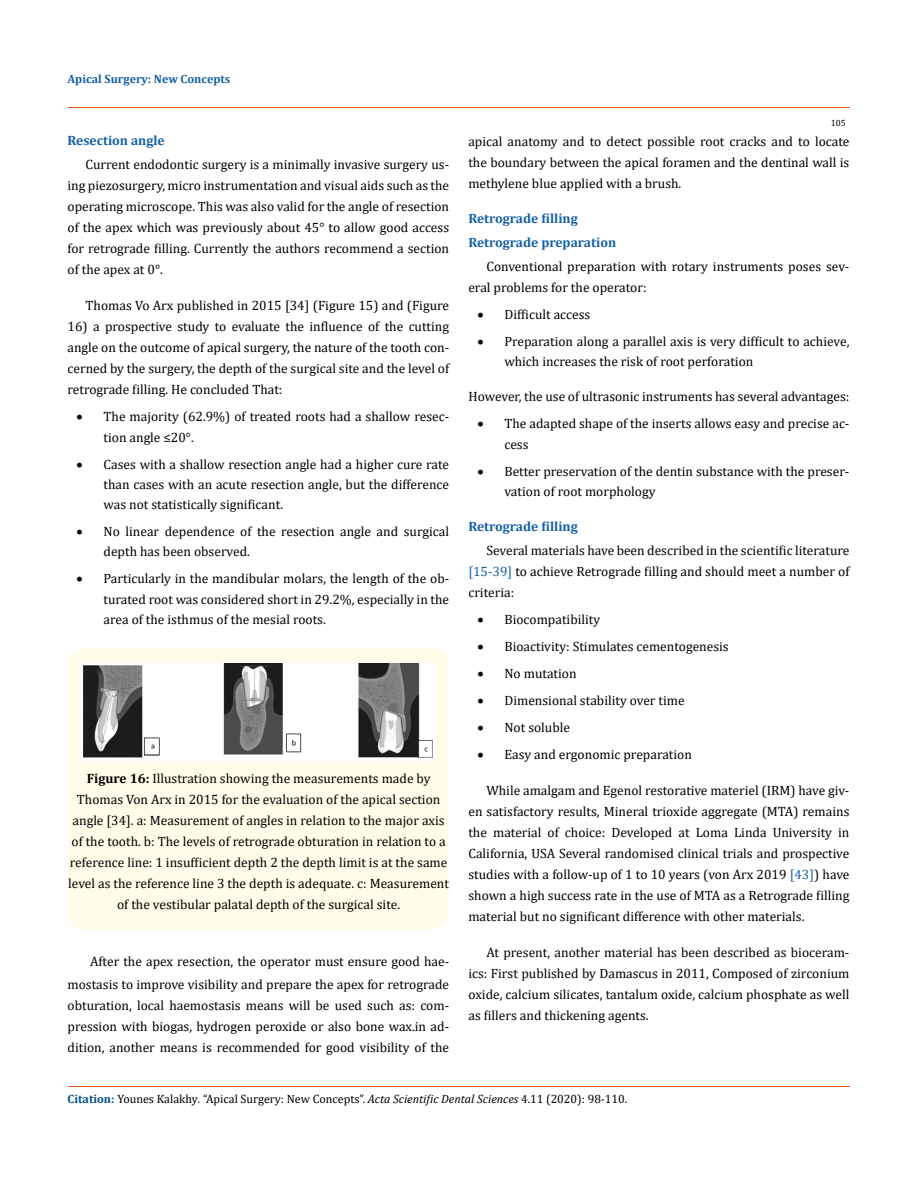
<style>
.page{position:relative;width:917px;height:1188px;background:#fff}
.page>*{position:absolute;margin:0;border:0;box-sizing:border-box;transform-origin:0 0}
.t1{font:13.5px/21px "Cambria";color:#000;text-align:justify}
.t2{font:700 13.5px/24px "Cambria";color:#1560a6}
.t3{font:12px "Cambria";color:#000}
.t4{font:700 12px "Cambria";color:#1560a6}
.t5{font:9px "Cambria";color:#000}
.s1{font-weight:700}
.s2{color:#1560a6}
.s3{font-weight:700;color:#035089}
.s4{font-style:italic}
</style>
<div class="page">
<div style="left:68px;top:647px;width:381px;height:283px;background:#fffde9;border-radius:18px"></div>
<img style="left:81px;top:663px;width:355px;height:97px">
<hr style="left:68px;top:108px;width:781px;height:1px;background:#e05d1a">
<hr style="left:68px;top:1087px;width:781px;height:1px;background:#e05d1a">
<p class="t4" style="left:68px;top:70px;width:164px">Apical Surgery: New Concepts</p>
<p class="t2" style="left:68px;top:128px;width:99px">Resection angle</p>
<p class="t1" style="left:68px;top:154px;width:383px;text-indent:18px">Current endodontic surgery is a minimally invasive surgery us&shy;ing piezosurgery, micro instrumentation and visual aids such as the operating microscope. This was also valid for the angle of resection of the apex which was previously about 45° to allow good access for retrograde filling. Currently the authors recommend a section of the apex at 0°.</p>
<p class="t1" style="left:85px;top:295px;width:365px">Thomas Vo Arx published in 2015 [34] (Figure 15) and (Figure</p>
<p class="t1" style="left:68px;top:316px;width:383px">16) a prospective study to evaluate the influence of the cutting angle on the outcome of apical surgery, the nature of the tooth con&shy;cerned by the surgery, the depth of the surgical site and the level of retrograde filling. He concluded That:</p>
<p class="t1" style="left:104px;top:407px;width:347px;line-height:20.2px;text-indent:-27px">• The majority (62.9%) of treated roots had a shallow resec&shy;tion angle ≤20°.</p>
<p class="t1" style="left:104px;top:454px;width:347px;line-height:20.2px;text-indent:-27px">• Cases with a shallow resection angle had a higher cure rate than cases with an acute resection angle, but the difference was not statistically significant.</p>
<p class="t1" style="left:104px;top:521px;width:347px;line-height:20.2px;text-indent:-27px">• No linear dependence of the resection angle and surgical depth has been observed.</p>
<p class="t1" style="left:104px;top:569px;width:347px;line-height:20.2px;text-indent:-27px">• Particularly in the mandibular molars, the length of the ob&shy;turated root was considered short in 29.2%, especially in the area of the isthmus of the mesial roots.</p>
<p class="t1" style="left:68px;top:768px;width:382px;text-align:center"><span class="s1">Figure 16:</span> Illustration showing the measurements made by Thomas Von Arx in 2015 for the evaluation of the apical section angle [34]. a: Measurement of angles in relation to the major axis of the tooth. b: The levels of retrograde obturation in relation to a reference line: 1 insufficient depth 2 the depth limit is at the same level as the reference line 3 the depth is adequate. c: Measurement of the vestibular palatal depth of the surgical site.</p>
<p class="t1" style="left:68px;top:950px;width:383px;line-height:22.5px;text-align:right">After the apex resection, the operator must ensure good hae&shy;mostasis to improve visibility and prepare the apex for retrograde</p>
<p class="t1" style="left:68px;top:995px;width:383px">obturation, local haemostasis means will be used such as: com&shy;pression with biogas, hydrogen peroxide or also bone wax.in ad&shy;dition, another means is recommended for good visibility of the</p>
<p class="t5" style="left:830px;top:118px;width:16px">105</p>
<p class="t1" style="left:468px;top:130px;width:382px">apical anatomy and to detect possible root cracks and to locate the boundary between the apical foramen and the dentinal wall is methylene blue applied with a brush.</p>
<p class="t2" style="left:468px;top:206px;width:149px">Retrograde filling<br>Retrograde preparation</p>
<p class="t1" style="left:468px;top:256px;width:382px;text-indent:18px">Conventional preparation with rotary instruments poses sev&shy;eral problems for the operator:</p>
<p class="t1" style="left:477px;top:304px;width:114px">• Difficult access</p>
<p class="t1" style="left:504px;top:331px;width:346px;line-height:20.2px;text-indent:-27px">• Preparation along a parallel axis is very difficult to achieve, which increases the risk of root perforation</p>
<p class="t1" style="left:468px;top:386px;width:382px">However, the use of ultrasonic instruments has several advantages:</p>
<p class="t1" style="left:504px;top:413px;width:346px;line-height:20.2px;text-indent:-27px">• The adapted shape of the inserts allows easy and precise ac&shy;cess</p>
<p class="t1" style="left:504px;top:461px;width:346px;line-height:20.2px;text-indent:-27px">• Better preservation of the dentin substance with the preser&shy;vation of root morphology</p>
<p class="t2" style="left:468px;top:514px;width:111px">Retrograde filling</p>
<p class="t1" style="left:468px;top:540px;width:382px;text-indent:18px">Several materials have been described in the scientific literature <span class="s2">[15-39]</span> to achieve Retrograde filling and should meet a number of criteria:</p>
<p class="t1" style="left:477px;top:609px;width:124px">• Biocompatibility</p>
<p class="t1" style="left:477px;top:636px;width:253px">• Bioactivity: Stimulates cementogenesis</p>
<p class="t1" style="left:477px;top:663px;width:101px">• No mutation</p>
<p class="t1" style="left:477px;top:690px;width:209px">• Dimensional stability over time</p>
<p class="t1" style="left:477px;top:717px;width:94px">• Not soluble</p>
<p class="t1" style="left:477px;top:744px;width:216px">• Easy and ergonomic preparation</p>
<p class="t1" style="left:468px;top:780px;width:382px;text-indent:18px">While amalgam and Egenol restorative materiel (IRM) have giv&shy;en satisfactory results, Mineral trioxide aggregate (MTA) remains the material of choice: Developed at Loma Linda University in California, USA Several randomised clinical trials and prospective studies with a follow-up of 1 to 10 years (von Arx 2019 <span class="s2">[43]</span>) have shown a high success rate in the use of MTA as a Retrograde filling material but no significant difference with other materials.</p>
<p class="t1" style="left:468px;top:942px;width:382px;text-indent:18px">At present, another material has been described as bioceram&shy;ics: First published by Damascus in 2011, Composed of zirconium oxide, calcium silicates, tantalum oxide, calcium phosphate as well as fillers and thickening agents.</p>
<p class="t3" style="left:68px;top:1092px;width:561px"><span class="s3">Citation:</span> Younes Kalakhy<span class="s4">.</span> “Apical Surgery: New Concepts”. <span class="s4">Acta Scientific Dental Sciences</span> 4.11 (2020): 98-110.</p>
</div>
